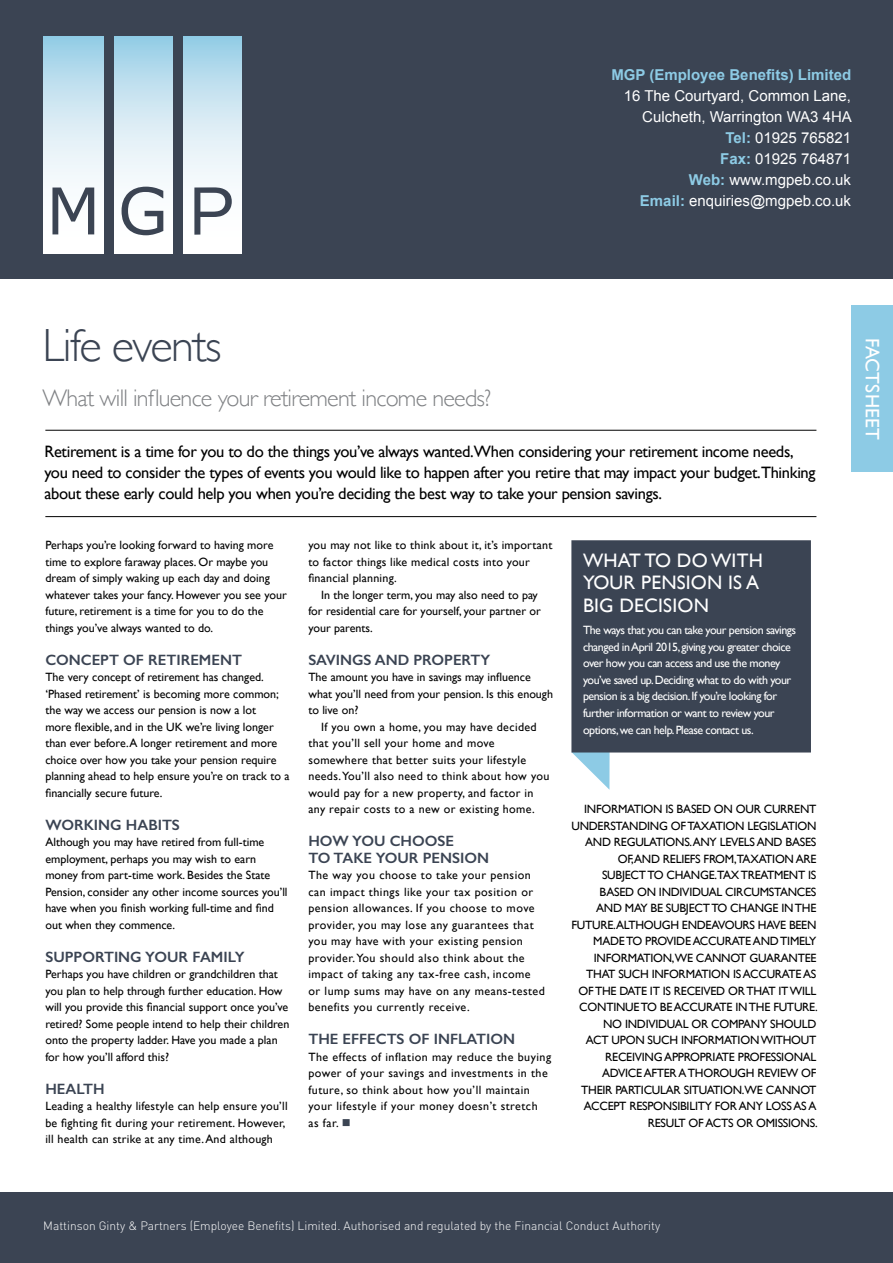
<style>
.page{position:relative;width:893px;height:1263px;background:#fff}
.page>*{position:absolute;margin:0;border:0;box-sizing:border-box;transform-origin:0 0}
.t1{font:300 46.5px "Gill Sans";letter-spacing:-.03em;color:#3b4453}
.t2{font:300 24px "Gill Sans";letter-spacing:-.03em;color:#808285}
.t3{font:19.5px/22.5px "Gill Sans";letter-spacing:.01em;color:#fff}
.t4{font:16.5px/21px "Gill Sans";letter-spacing:-.02em;color:#000}
.t5{font:15px/21px "Arial";color:#fff;text-align:right}
.t6{font:600 15px/16.5px "Gill Sans";color:#3b4453}
.t7{font:700 15px "Arial";color:#8dcbe5}
.t8{font:12px/16.5px "Gill Sans";color:#000}
.t9{font:12px/16.5px "Gill Sans";letter-spacing:-.02em;color:#000;text-align:right}
.t10{font:12px/16.5px "Gill Sans";letter-spacing:.04em;color:#000}
.t11{font:12px/16.5px "Gill Sans";letter-spacing:-.04em;color:#fff}
.t12{font:12px/16.5px "Gill Sans";letter-spacing:.02em;color:#000}
.t13{font:12px/16.5px "Gill Sans";letter-spacing:.03em;color:#000}
.t14{font:300 12px "DIN";color:#fff}
.s1{font-weight:700;color:#8dcbe5}
.s2{color:#3b4453}
</style>
<div class="page">
<hr style="left:45px;top:516px;width:771px;height:1px;background:#000">
<hr style="left:45px;top:430px;width:771px;height:1px;background:#000">
<svg style="left:571px;top:752px;width:38px;height:37px"></svg>
<div style="left:571px;top:540px;width:240px;height:212px;background:#3b4453"></div>
<div style="left:0;top:0;width:893px;height:279px;background:#3b4453"></div>
<div style="left:1px;top:1192px;width:892px;height:71px;background:#3b4453"></div>
<div style="left:851px;top:306px;width:42px;height:166px;background:#8dcbe5"></div>
<svg style="left:183px;top:36px;width:58px;height:217px;background:#d6ebf4"></svg>
<svg style="left:114px;top:36px;width:58px;height:217px;background:#d5eaf4"></svg>
<svg style="left:43px;top:36px;width:61px;height:217px;background:#d6eaf4"></svg>
<svg style="left:122px;top:187px;width:41px;height:48px"></svg>
<svg style="left:52px;top:188px;width:42px;height:46px"></svg>
<svg style="left:194px;top:187px;width:38px;height:48px"></svg>
<p class="t7" style="left:611px;top:66px;width:241px">MGP (Employee Benefits) Limited</p>
<p class="t5" style="left:624px;top:85px;width:230px">16 The Courtyard, Common Lane,<br>Culcheth, Warrington WA3 4HA<br><span class="s1">Tel:</span> 01925 765821<br><span class="s1">Fax:</span> 01925 764871<br><span class="s1">Web:</span> www.mgpeb.co.uk<br><span class="s1">Email:</span> enquiries@mgpeb.co.uk</p>
<h1 class="t1" style="left:43px;top:319px;width:181px">Life events</h1>
<h2 class="t2" style="left:43px;top:384px;width:450px">What will influence your retirement income needs?</h2>
<p class="t4" style="left:44px;top:441px;width:773px">Retirement is a time for you to do the things you’ve always wanted.When considering your retirement income needs, you need to consider the types of events you would like to happen after you retire that may impact your budget.Thinking about these early could help you when you’re deciding the best way to take your pension savings.</p>
<p class="t8" style="left:45px;top:537px;width:243px">Perhaps you’re looking forward to having more time to explore faraway places. Or maybe you dream of simply waking up each day and doing whatever takes your fancy. However you see your future, retirement is a time for you to do the things you’ve always wanted to do.</p>
<p class="t6" style="left:45px;top:651px;width:198px">CONCEPT OF RETIREMENT</p>
<p class="t8" style="left:45px;top:669px;width:246px">The very concept of retirement has changed. ‘Phased retirement’ is becoming more common; the way we access our pension is now a lot<br>more flexible, and in the UK we’re living longer than ever before. A longer retirement and more choice over how you take your pension require planning ahead to help ensure you’re on track to a financially secure future.</p>
<p class="t6" style="left:45px;top:816px;width:136px">WORKING HABITS</p>
<p class="t8" style="left:45px;top:834px;width:244px">Although you may have retired from full-time employment, perhaps you may wish to earn money from part-time work. Besides the State Pension, consider any other income sources you’ll have when you finish working full-time and find out when they commence.</p>
<p class="t6" style="left:45px;top:948px;width:201px">SUPPORTING YOUR FAMILY</p>
<p class="t8" style="left:45px;top:966px;width:245px">Perhaps you have children or grandchildren that you plan to help through further education. How will you provide this financial support once you’ve retired? Some people intend to help their children onto the property ladder. Have you made a plan for how you’ll afford this?</p>
<p class="t6" style="left:45px;top:1080px;width:61px">HEALTH</p>
<p class="t12" style="left:45px;top:1098px;width:244px">Leading a healthy lifestyle can help ensure you’ll be fighting fit during your retirement. However, ill health can strike at any time. And although</p>
<p class="t12" style="left:308px;top:537px;width:245px">you may not like to think about it, it’s important to factor things like medical costs into your financial planning.</p>
<p class="t8" style="left:308px;top:586px;width:234px;text-indent:13px">In the longer term, you may also need to pay for residential care for yourself, your partner or your parents.</p>
<p class="t6" style="left:308px;top:651px;width:183px">SAVINGS AND PROPERTY</p>
<p class="t8" style="left:308px;top:669px;width:246px">The amount you have in savings may influence what you’ll need from your pension. Is this enough to live on?</p>
<p class="t13" style="left:308px;top:718px;width:242px;text-indent:13px">If you own a home, you may have decided that you’ll sell your home and move somewhere that better suits your lifestyle needs. You’ll also need to think about how you would pay for a new property, and factor in any repair costs to a new or existing home.</p>
<p class="t6" style="left:308px;top:833px;width:182px">HOW YOU CHOOSE<br>TO TAKE YOUR PENSION</p>
<p class="t10" style="left:308px;top:867px;width:238px">The way you choose to take your pension can impact things like your tax position or pension allowances. If you choose to move provider, you may lose any guarantees that you may have with your existing pension provider. You should also think about the impact of taking any tax-free cash, income or lump sums may have on any means-tested benefits you currently receive.</p>
<p class="t6" style="left:308px;top:1031px;width:208px">THE EFFECTS OF INFLATION</p>
<p class="t10" style="left:308px;top:1048px;width:244px">The effects of inflation may reduce the buying power of your savings and investments in the future, so think about how you’ll maintain your lifestyle if your money doesn’t stretch<br>as far. <span class="s2">■</span></p>
<h3 class="t3" style="left:583px;top:549px;width:181px">WHAT TO DO WITH<br>YOUR PENSION IS A<br>BIG DECISION</h3>
<p class="t11" style="left:583px;top:622px;width:215px">The ways that you can take your pension savings changed in April 2015, giving you greater choice over how you can access and use the money you’ve saved up. Deciding what to do with your pension is a big decision. If you’re looking for further information or want to review your options, we can help.Please contact us.</p>
<p class="t9" style="left:571px;top:801px;width:248px">INFORMATION IS BASED ON OUR CURRENT UNDERSTANDING OF TAXATION LEGISLATION AND REGULATIONS.ANY LEVELS AND BASES OF,AND RELIEFS FROM,TAXATION ARE<br>SUBJECT TO CHANGE.TAX TREATMENT IS BASED ON INDIVIDUAL CIRCUMSTANCES<br>AND MAY BE SUBJECT TO CHANGE IN THE FUTURE.ALTHOUGH ENDEAVOURS HAVE BEEN MADE TO PROVIDE ACCURATE AND TIMELY INFORMATION,WE CANNOT GUARANTEE THAT SUCH INFORMATION IS ACCURATE AS OF THE DATE IT IS RECEIVED OR THAT IT WILL CONTINUE TO BE ACCURATE IN THE FUTURE.<br>NO INDIVIDUAL OR COMPANY SHOULD<br>ACT UPON SUCH INFORMATION WITHOUT RECEIVING APPROPRIATE PROFESSIONAL ADVICE AFTER A THOROUGH REVIEW OF THEIR PARTICULAR SITUATION.WE CANNOT ACCEPT RESPONSIBILITY FOR ANY LOSS AS A RESULT OF ACTS OR OMISSIONS.</p>
<p class="t14" style="left:43px;top:1218px;width:618px">Mattinson Ginty &amp; Partners (Employee Benefits) Limited. Authorised and regulated by the Financial Conduct Authority</p>
<h3 class="t3" style="left:884px;top:338px;width:104px;rotate:90deg">FACTSHEET</h3>
</div>
